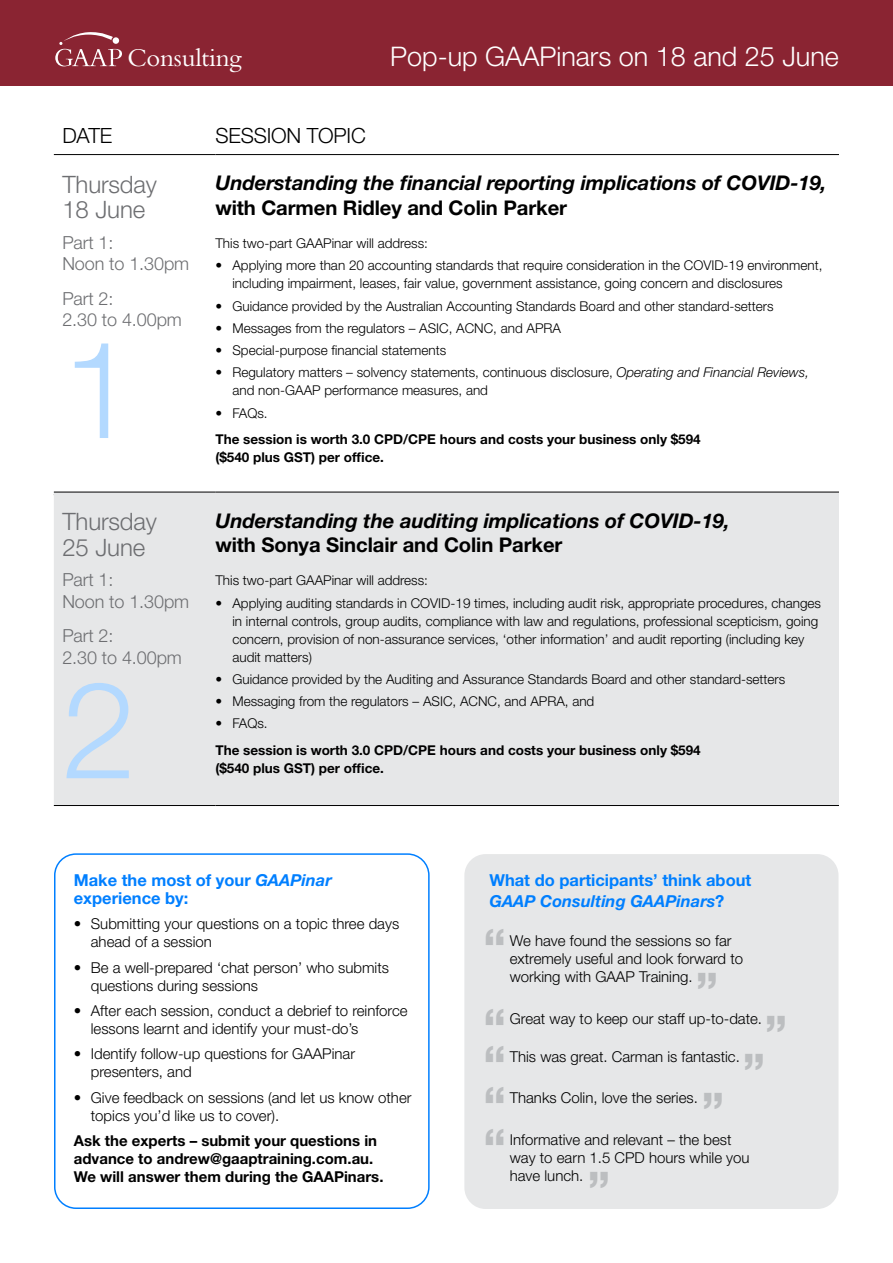
<style>
.page{position:relative;width:893px;height:1263px;background:#fff}
.page>*{position:absolute;margin:0;border:0;box-sizing:border-box;transform-origin:0 0}
.t1{font:300 135px "Helvetica Neue LT Std";color:#b3d9ff}
.t2{font:800 45px/41.1px "Helvetica Neue LT Std";color:#bcbec0}
.t3{font:300 27px "Helvetica Neue LT Std";color:#fff}
.t4{font:26.7px "Bembo";letter-spacing:-.01em;color:#fff}
.t5{font:300 24px/25.5px "Helvetica Neue LT Std";letter-spacing:-.005em;color:#6d6e71}
.t6{font:300 21px "Helvetica Neue LT Std";letter-spacing:-.01em;color:#000}
.t7{font:italic 700 20.25px "Helvetica Neue LT Std";letter-spacing:-.005em;color:#000}
.t8{font:700 20.25px "Helvetica Neue LT Std";letter-spacing:-.005em;color:#000}
.t9{font:300 18px/21.6px "Helvetica Neue LT Std";letter-spacing:-.005em;color:#6d6e71}
.t10{font:700 16.5px/18px "Helvetica Neue LT Std";color:#007fff}
.t11{font:300 15px/18px "Helvetica Neue LT Std";color:#000}
.t12{font:700 15px/18px "Helvetica Neue LT Std";color:#000}
.t13{font:300 13.5px/18px "Helvetica Neue LT Std";color:#000}
.t14{font:700 13.5px/18px "Helvetica Neue LT Std";color:#000}
.s1{font-style:italic}
</style>
<div class="page">
<hr style="left:54px;top:154px;width:161px;height:1px;background:#000">
<hr style="left:215px;top:154px;width:624px;height:1px;background:#000">
<div style="left:0;top:0;width:893px;height:85px;background:#8a2432"></div>
<svg style="left:55px;top:32px;width:67px;height:34px"></svg>
<div style="left:54px;top:493px;width:785px;height:312px;background:#e6e7e8"></div>
<hr style="left:54px;top:492px;width:161px;height:1px;background:#000">
<hr style="left:215px;top:492px;width:624px;height:1px;background:#000">
<hr style="left:54px;top:805px;width:161px;height:1px;background:#000">
<hr style="left:215px;top:805px;width:624px;height:1px;background:#000">
<div style="left:464px;top:854px;width:374px;height:355px;background:#e6e7e8;border-radius:21px"></div>
<div style="left:54px;top:853px;width:376px;height:356px;border:2px solid #007fff;border-radius:21px"></div>
<h3 class="t4" style="left:127px;top:42px;width:116px">Consulting</h3>
<h3 class="t3" style="left:390px;top:40px;width:450px">Pop-up GAAPinars on 18 and 25 June</h3>
<h3 class="t6" style="left:62px;top:122px;width:52px">DATE</h3>
<h3 class="t6" style="left:215px;top:122px;width:152px">SESSION TOPIC</h3>
<h3 class="t5" style="left:62px;top:171px;width:96px">Thursday<br>18 June</h3>
<h3 class="t9" style="left:62px;top:231px;width:128px">Part 1:<br>Noon to 1.30pm</h3>
<h3 class="t9" style="left:62px;top:287px;width:121px">Part 2:<br>2.30 to 4.00pm</h3>
<h3 class="t7" style="left:215px;top:171px;width:613px">Understanding the financial reporting implications of COVID-19,</h3>
<h3 class="t8" style="left:215px;top:195px;width:353px">with Carmen Ridley and Colin Parker</h3>
<p class="t13" style="left:215px;top:234px;width:214px">This two-part GAAPinar will address:</p>
<p class="t13" style="left:232px;top:256px;width:591px;text-indent:-17px">• Applying more than 20 accounting standards that require consideration in the COVID-19 environment, including impairment, leases, fair value, government assistance, going concern and disclosures</p>
<p class="t13" style="left:215px;top:296px;width:560px">• Guidance provided by the Australian Accounting Standards Board and other standard-setters</p>
<p class="t13" style="left:215px;top:319px;width:347px">• Messages from the regulators – ASIC, ACNC, and APRA</p>
<p class="t13" style="left:215px;top:341px;width:232px">• Special-purpose financial statements</p>
<p class="t13" style="left:232px;top:363px;width:578px;text-indent:-17px">• Regulatory matters – solvency statements, continuous disclosure, <span class="s1">Operating and Financial Reviews, </span>and non-GAAP performance measures, and</p>
<p class="t13" style="left:215px;top:403px;width:54px">• FAQs.</p>
<p class="t14" style="left:215px;top:430px;width:487px">The session is worth 3.0 CPD/CPE hours and costs your business only $594 ($540 plus GST) per office.</p>
<h1 class="t1" style="left:62px;top:307px;width:77px">1</h1>
<h3 class="t5" style="left:62px;top:509px;width:96px">Thursday<br>25 June</h3>
<h3 class="t9" style="left:62px;top:568px;width:128px">Part 1:<br>Noon to 1.30pm</h3>
<h3 class="t9" style="left:62px;top:624px;width:121px">Part 2:<br>2.30 to 4.00pm</h3>
<h1 class="t1" style="left:62px;top:648px;width:77px">2</h1>
<h3 class="t7" style="left:215px;top:508px;width:516px">Understanding the auditing implications of COVID-19,</h3>
<h3 class="t8" style="left:215px;top:532px;width:349px">with Sonya Sinclair and Colin Parker</h3>
<p class="t13" style="left:215px;top:571px;width:214px">This two-part GAAPinar will address:</p>
<p class="t13" style="left:232px;top:594px;width:590px;text-indent:-17px">• Applying auditing standards in COVID-19 times, including audit risk, appropriate procedures, changes in internal controls, group audits, compliance with law and regulations, professional scepticism, going concern, provision of non-assurance services, ‘other information’ and audit reporting (including key audit matters)</p>
<p class="t13" style="left:215px;top:670px;width:571px">• Guidance provided by the Auditing and Assurance Standards Board and other standard-setters</p>
<p class="t13" style="left:215px;top:692px;width:380px">• Messaging from the regulators – ASIC, ACNC, and APRA, and</p>
<p class="t13" style="left:215px;top:714px;width:54px">• FAQs.</p>
<p class="t14" style="left:215px;top:741px;width:487px">The session is worth 3.0 CPD/CPE hours and costs your business only $594</p>
<p class="t14" style="left:215px;top:759px;width:170px">($540 plus GST) per office.</p>
<p class="t10" style="left:74px;top:870px;width:259px">Make the most of your <span class="s1">GAAPinar </span>experience by:</p>
<p class="t11" style="left:91px;top:914px;width:310px;text-indent:-17px">• Submitting your questions on a topic three days ahead of a session</p>
<p class="t11" style="left:91px;top:958px;width:300px;text-indent:-17px">• Be a well-prepared ‘chat person’ who submits questions during sessions</p>
<p class="t11" style="left:91px;top:1001px;width:318px;text-indent:-17px">• After each session, conduct a debrief to reinforce lessons learnt and identify your must-do’s</p>
<p class="t11" style="left:91px;top:1045px;width:266px;text-indent:-17px">• Identify follow-up questions for GAAPinar presenters, and</p>
<p class="t11" style="left:91px;top:1088px;width:322px;text-indent:-17px">• Give feedback on sessions (and let us know other topics you’d like us to cover).</p>
<p class="t12" style="left:74px;top:1132px;width:311px">Ask the experts – submit your questions in advance to andrew@gaaptraining.com.au.<br>We will answer them during the GAAPinars.</p>
<p class="t10" style="left:489px;top:869px;width:263px;line-height:21px">What do participants’ think about<br><span class="s1">GAAP Consulting GAAPinars</span>?</p>
<h2 class="t2" style="left:483px;top:905px;width:24px;line-height:79.7px">“ “</h2>
<h2 class="t2" style="left:483px;top:1042px;width:24px;text-align:justify">“ “ “</h2>
<p class="t11" style="left:510px;top:931px;width:235px">We have found the sessions so far extremely useful and look forward to working with GAAP Training.</p>
<p class="t11" style="left:510px;top:1010px;width:254px">Great way to keep our staff up-to-date.</p>
<p class="t11" style="left:510px;top:1048px;width:232px">This was great. Carman is fantastic.</p>
<p class="t11" style="left:510px;top:1088px;width:190px">Thanks Colin, love the series.</p>
<p class="t11" style="left:510px;top:1130px;width:241px">Informative and relevant – the best way to earn 1.5 CPD hours while you have lunch.</p>
<h2 class="t2" style="left:696px;top:968px;width:24px">”</h2>
<h2 class="t2" style="left:743px;top:1012px;width:46px;line-height:38.7px;text-align:center">” ”</h2>
<h2 class="t2" style="left:702px;top:1089px;width:24px">”</h2>
<h2 class="t2" style="left:588px;top:1168px;width:24px">”</h2>
</div>
